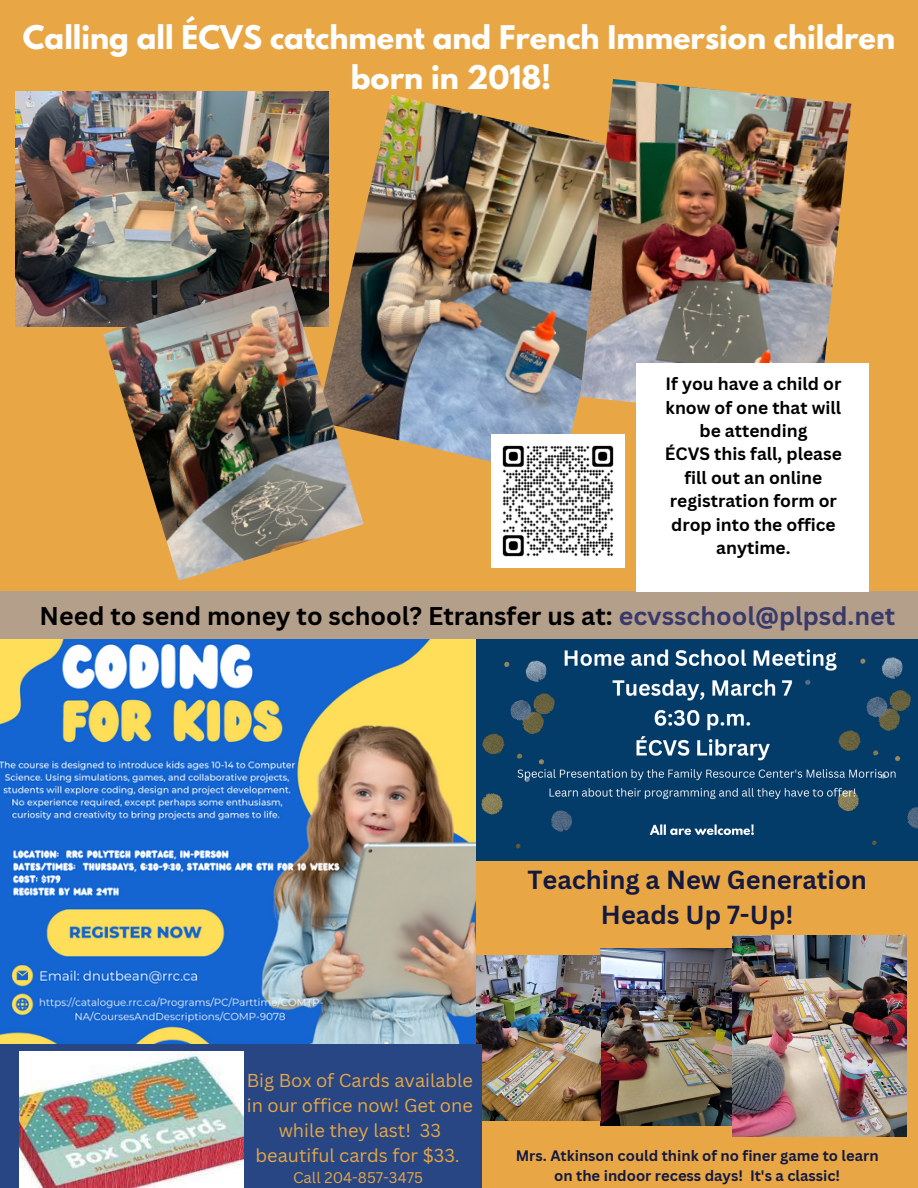
<style>
.page{position:relative;width:918px;height:1188px;background:#fff}
.page>*{position:absolute;margin:0;border:0;box-sizing:border-box;transform-origin:0 0}
.t1{font:700 28.95px/39.3px "League Spartan";color:#fff;text-align:center}
.t2{font:700 25.5px/35.5px "Canva Sans";color:#131941;text-align:center}
.t3{font:700 24.9px "Canva Sans";color:#000}
.t4{font:18.15px/24.9px "Canva Sans";color:#e8a744;text-align:center}
.t5{font:700 17.4px/23.4px "Canva Sans";color:#000;text-align:center}
.t6{font:15px "Canva Sans";color:#e8a744}
.t7{font:700 14.7px/20.4px "Canva Sans";color:#131941;text-align:center}
.s1{color:#393a6b}
</style>
<div class="page">
<div style="left:0;top:0;width:918px;height:592px;background:#e8a744"></div>
<img style="left:16px;top:92px;width:312px;height:235px">
<img style="left:316px;top:95px;width:309px;height:383px">
<img style="left:103px;top:278px;width:261px;height:303px">
<img style="left:580px;top:79px;width:271px;height:342px">
<img style="left:0;top:640px;width:476px;height:404px">
<div style="left:0;top:592px;width:918px;height:47px;background:#b49f8a"></div>
<div style="left:636px;top:363px;width:233px;height:228px;background:#fff"></div>
<img style="left:491px;top:434px;width:133px;height:133px">
<img style="left:476px;top:640px;width:442px;height:220px">
<div style="left:476px;top:861px;width:442px;height:327px;background:#e8a744"></div>
<img style="left:601px;top:948px;width:131px;height:177px">
<img style="left:476px;top:955px;width:125px;height:165px">
<img style="left:732px;top:935px;width:174px;height:202px">
<div style="left:0;top:1044px;width:482px;height:144px;background:#274683"></div>
<img style="left:20px;top:1051px;width:223px;height:137px">
<h1 class="t1" style="left:23px;top:22px;width:874px">Calling all ÉCVS catchment and French Immersion children born in 2018!</h1>
<p class="t5" style="left:665px;top:372px;width:178px">If you have a child or know of one that will be attending<br>ÉCVS this fall, please fill out an online registration form or drop into the office anytime.</p>
<h3 class="t3" style="left:40px;top:599px;width:857px">Need to send money to school? Etransfer us at: <span class="s1">ecvsschool@plpsd.net</span></h3>
<h2 class="t2" style="left:527px;top:861px;width:341px">Teaching a New Generation<br>Heads Up 7-Up!</h2>
<p class="t4" style="left:247px;top:1068px;width:228px">Big Box of Cards available in our office now! Get one while they last! 33 beautiful cards for $33.</p>
<p class="t6" style="left:293px;top:1167px;width:131px">Call 204-857-3475</p>
<p class="t7" style="left:516px;top:1145px;width:364px">Mrs. Atkinson could think of no finer game to learn on the indoor recess days! It's a classic!</p>
</div>
